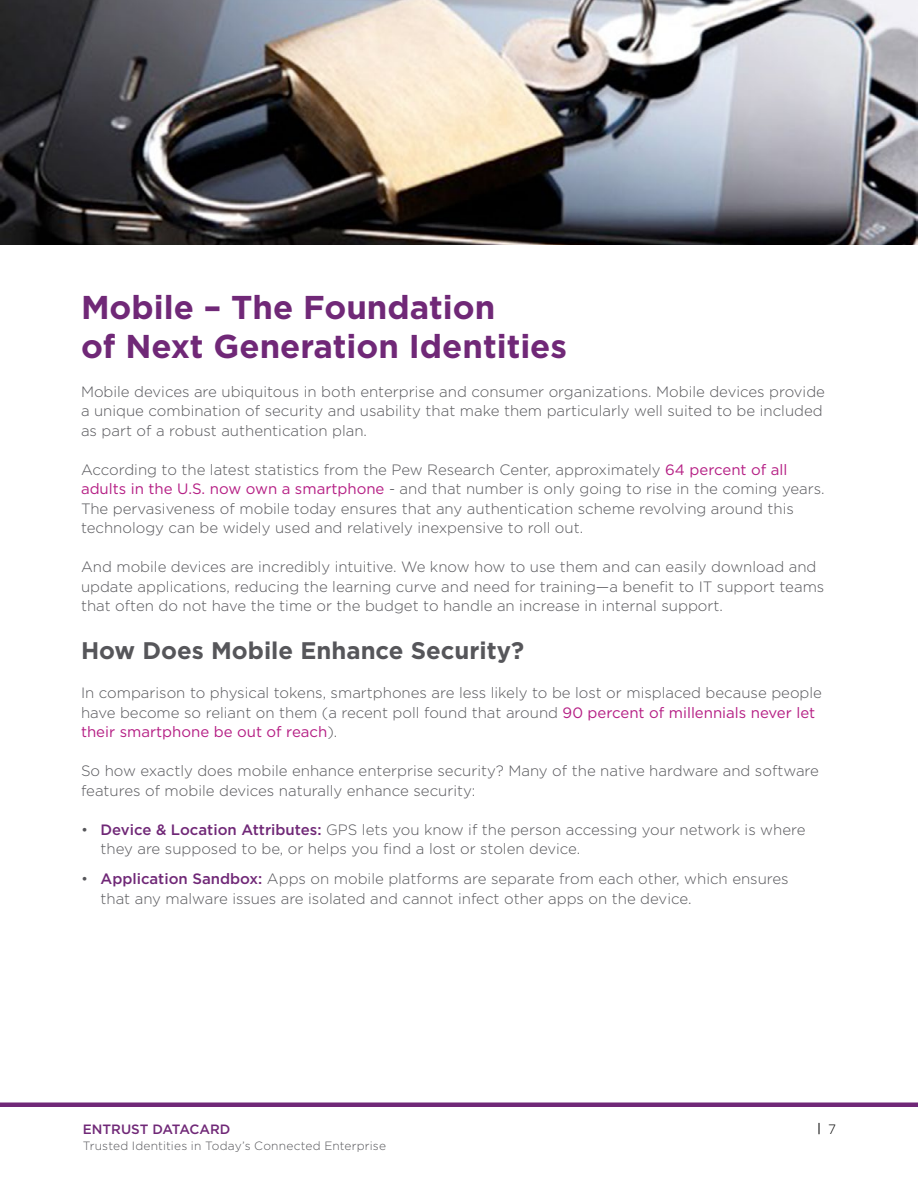
<style>
.page{position:relative;width:918px;height:1188px;background:#fff}
.page>*{position:absolute;margin:0;border:0;box-sizing:border-box;transform-origin:0 0}
.t1{font:700 33px/39px "Gotham";color:#702877}
.t2{font:700 24px "Gotham";color:#56565a}
.body{font:300 15px/19.5px "Gotham";color:#56565a}
.t3{font:500 13.5px "Gotham";color:#702877}
.t4{font:300 13.5px "Gotham";color:#000}
.t5{font:300 12px "Gotham";letter-spacing:.015em;color:#56565a}
.s1{font-weight:400;color:#b51e84}
.s2{font-weight:500;color:#702877}
</style>
<div class="page">
<div style="left:0;top:1102px;width:918px;height:5px;background:#702877"></div>
<img style="left:0;top:0;width:918px;height:245px">
<p class="t1" style="left:81px;top:287px;width:488px">Mobile – The Foundation<br>of Next Generation Identities</p>
<p class="body" style="left:81px;top:382px;width:746px">Mobile devices are ubiquitous in both enterprise and consumer organizations. Mobile devices provide a unique combination of security and usability that make them particularly well suited to be included as part of a robust authentication plan.</p>
<p class="body" style="left:81px;top:460px;width:745px">According to the latest statistics from the Pew Research Center, approximately <span class="s1">64 percent of all adults in the U.S. now own a smartphone</span> - and that number is only going to rise in the coming years.<br>The pervasiveness of mobile today ensures that any authentication scheme revolving around this technology can be widely used and relatively inexpensive to roll out.</p>
<p class="body" style="left:81px;top:557px;width:745px">And mobile devices are incredibly intuitive. We know how to use them and can easily download and update applications, reducing the learning curve and need for training—a benefit to IT support teams that often do not have the time or the budget to handle an increase in internal support.</p>
<p class="t2" style="left:81px;top:637px;width:445px">How Does Mobile Enhance Security?</p>
<p class="body" style="left:81px;top:683px;width:743px">In comparison to physical tokens, smartphones are less likely to be lost or misplaced because people have become so reliant on them (a recent poll found that around <span class="s1">90 percent of millennials never let their smartphone be out of reach</span>).</p>
<p class="body" style="left:81px;top:761px;width:740px">So how exactly does mobile enhance enterprise security? Many of the native hardware and software features of mobile devices naturally enhance security:</p>
<p class="body" style="left:100px;top:820px;width:707px;text-indent:-20px">• <span class="s2">Device &amp; Location Attributes:</span> GPS lets you know if the person accessing your network is where they are supposed to be, or helps you find a lost or stolen device.</p>
<p class="body" style="left:100px;top:869px;width:690px;text-indent:-20px">• <span class="s2">Application Sandbox:</span> Apps on mobile platforms are separate from each other, which ensures that any malware issues are isolated and cannot infect other apps on the device.</p>
<p class="t3" style="left:83px;top:1122px;width:149px">ENTRUST DATACARD</p>
<p class="t4" style="left:828px;top:1122px;width:9px">7</p>
<p class="t5" style="left:83px;top:1139px;width:305px">Trusted Identities in Today’s Connected Enterprise</p>
</div>
